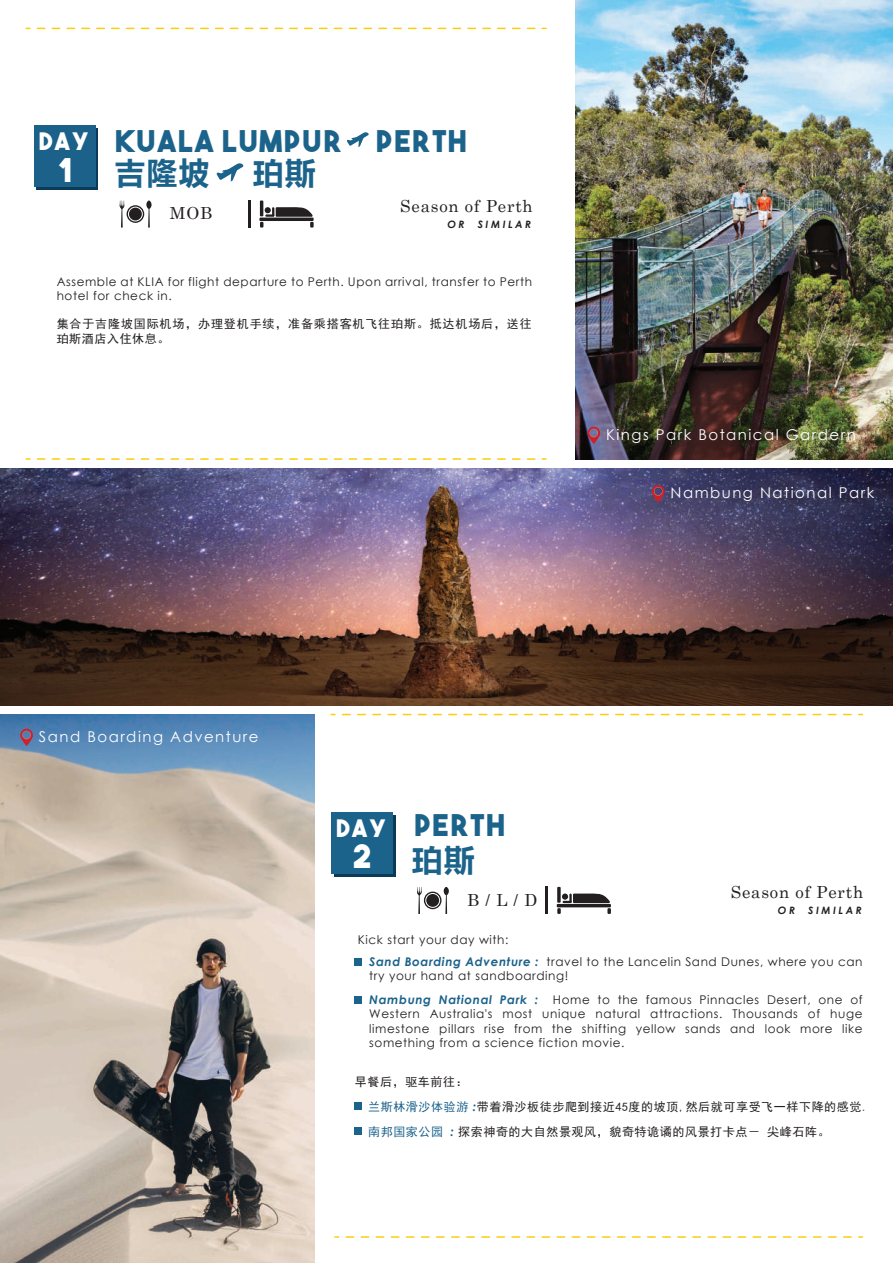
<style>
.page{position:relative;width:893px;height:1263px;background:#fff}
.page>*{position:absolute;margin:0;border:0;box-sizing:border-box;transform-origin:0 0}
.t1{font:32.55px "The Bold Font";color:#fff}
.t2{font:700 30.45px "Microsoft Ya Hei";letter-spacing:.05em;color:#1c638b}
.t3{font:29.85px "The Bold Font";letter-spacing:.05em;color:#1c638b}
.t4{font:16.65px "Century";letter-spacing:.05em;color:#231f20}
.t5{font:14.85px "Century Gothic";letter-spacing:.1em;color:#fff}
.t6{font:12px/14.4px "Century Gothic";letter-spacing:.05em;color:#231f20}
.t7{font:12px/24.8px "Sim Hei";letter-spacing:.05em;color:#231f20}
.t8{font:12px/14.4px "Sim Hei";letter-spacing:.07em;color:#231f20}
.t9{font:italic 700 10.2px "Century Gothic";letter-spacing:.25em;color:#231f20}
.s1{font-size:24px;color:#fff}
.s2{font-weight:700;font-style:italic;color:#1c638b}
.s3{color:#1c638b}
.s4{font-family:"Century Gothic";font-weight:700;font-style:italic;color:#1c638b}
</style>
<div class="page">
<svg style="left:127px;top:205px;width:17px;height:18px"></svg>
<div style="left:128px;top:207px;width:14px;height:14px;background:#231f20;border-radius:50%"></div>
<div style="left:128px;top:207px;width:15px;height:14px;border:1px solid #fff;border-radius:50%"></div>
<svg style="left:146px;top:200px;width:6px;height:28px"></svg>
<svg style="left:120px;top:201px;width:5px;height:27px"></svg>
<hr style="left:248px;top:201px;width:3px;height:27px;background:#231f20">
<hr style="left:259px;top:218px;width:55px;height:3px;background:#231f20">
<hr style="left:260px;top:201px;width:3px;height:15px;background:#231f20">
<svg style="left:260px;top:207px;width:54px;height:21px"></svg>
<div style="left:36px;top:128px;width:62px;height:62px;background:linear-gradient(to right,#0a3c5a,#0a3c5a)"></div>
<div style="left:34px;top:125px;width:61px;height:62px;background:#1c618a"></div>
<svg style="left:347px;top:132px;width:22px;height:15px"></svg>
<svg style="left:216px;top:163px;width:28px;height:19px"></svg>
<svg style="left:424px;top:891px;width:17px;height:18px"></svg>
<div style="left:426px;top:893px;width:14px;height:14px;background:#231f20;border-radius:50%"></div>
<div style="left:426px;top:893px;width:14px;height:14px;border:1px solid #fff;border-radius:50%"></div>
<svg style="left:444px;top:887px;width:5px;height:27px"></svg>
<svg style="left:417px;top:887px;width:5px;height:27px"></svg>
<hr style="left:545px;top:887px;width:3px;height:27px;background:#231f20">
<svg style="left:557px;top:887px;width:4px;height:16px"></svg>
<svg style="left:557px;top:893px;width:54px;height:21px"></svg>
<svg style="left:334px;top:815px;width:62px;height:61px"></svg>
<div style="left:331px;top:812px;width:62px;height:61px;background:#1c638b"></div>
<div style="left:354px;top:958px;width:8px;height:8px;background:#1c638b"></div>
<div style="left:354px;top:996px;width:8px;height:8px;background:#1c638b"></div>
<div style="left:354px;top:1102px;width:8px;height:8px;background:#1c638b"></div>
<div style="left:354px;top:1127px;width:8px;height:7px;background:#1c638b"></div>
<svg style="left:346px;top:1236px;width:516px;height:2px"></svg>
<svg style="left:37px;top:28px;width:509px;height:1px"></svg>
<svg style="left:37px;top:458px;width:509px;height:2px"></svg>
<svg style="left:343px;top:714px;width:519px;height:1px"></svg>
<img style="left:0;top:468px;width:893px;height:237px">
<img style="left:575px;top:0;width:318px;height:459px">
<img style="left:0;top:714px;width:314px;height:549px">
<svg style="left:652px;top:485px;width:12px;height:17px"></svg>
<svg style="left:20px;top:729px;width:13px;height:17px"></svg>
<svg style="left:588px;top:427px;width:12px;height:17px"></svg>
<h3 class="t3" style="left:39px;top:122px;width:429px"><span class="s1">DAY</span> KUALA LUMPUR PERTH</h3>
<h2 class="t2" style="left:115px;top:152px;width:96px">吉隆坡</h2>
<h2 class="t2" style="left:253px;top:152px;width:64px">珀斯</h2>
<h1 class="t1" style="left:57px;top:149px;width:16px">1</h1>
<h3 class="t4" style="left:170px;top:199px;width:44px">MOB</h3>
<h3 class="t4" style="left:400px;top:192px;width:134px">Season of Perth</h3>
<p class="t9" style="left:447px;top:216px;width:19px">OR</p>
<p class="t9" style="left:478px;top:216px;width:55px">SIMILAR</p>
<p class="t6" style="left:57px;top:274px;width:477px">Assemble at KLIA for flight departure to Perth. Upon arrival, transfer to Perth hotel for check in.</p>
<p class="t8" style="left:57px;top:317px;width:477px">集合于吉隆坡国际机场，办理登机手续，准备乘搭客机飞往珀斯。抵达机场后，送往珀斯酒店入住休息。</p>
<p class="t5" style="left:606px;top:424px;width:251px">Kings Park Botanical Gardern</p>
<p class="t5" style="left:670px;top:483px;width:205px">Nambung National Park</p>
<p class="t5" style="left:39px;top:726px;width:221px">Sand Boarding Adventure</p>
<h3 class="t3" style="left:337px;top:807px;width:170px"><span class="s1">DAY</span> PERTH</h3>
<h2 class="t2" style="left:412px;top:838px;width:64px">珀斯</h2>
<h1 class="t1" style="left:352px;top:836px;width:21px">2</h1>
<h3 class="t4" style="left:467px;top:886px;width:72px">B / L / D</h3>
<p class="t6" style="left:358px;top:932px;width:152px">Kick start your day with:</p>
<h3 class="t4" style="left:731px;top:878px;width:134px">Season of Perth</h3>
<p class="t9" style="left:778px;top:903px;width:19px">OR</p>
<p class="t9" style="left:808px;top:903px;width:55px">SIMILAR</p>
<p class="t6" style="left:369px;top:954px;width:495px"><span class="s2">Sand Boarding Adventure :</span> travel to the Lancelin Sand Dunes, where you can try your hand at sandboarding!</p>
<p class="t6" style="left:369px;top:992px;width:495px;text-align:justify"><span class="s2">Nambung National Park :</span> Home to the famous Pinnacles Desert, one of Western Australia's most unique natural attractions. Thousands of huge limestone pillars rise from the shifting yellow sands and look more like something from a science fiction movie.</p>
<p class="t7" style="left:355px;top:1069px;width:114px">早餐后，驱车前往：</p>
<p class="t7" style="left:368px;top:1094px;width:501px"><span class="s3">兰斯林滑沙体验游</span> <span class="s4">:</span>带着滑沙板徒步爬到接近45度的坡顶,然后就可享受飞一样下降的感觉.<span class="s3">南邦国家公园</span> <span class="s4">:</span> 探索神奇的大自然景观风，貌奇特诡谲的风景打卡点－ 尖峰石阵。</p>
</div>
